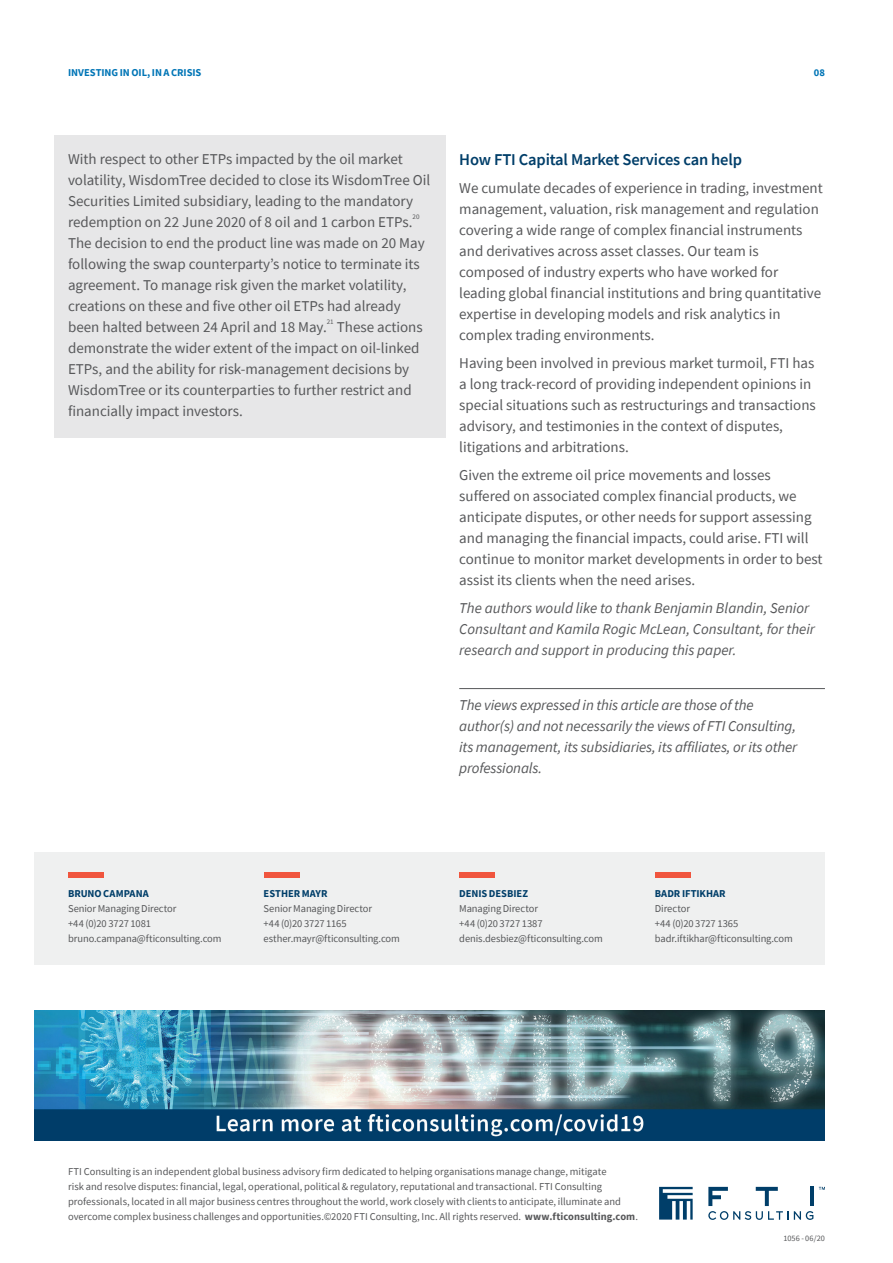
<style>
.page{position:relative;width:893px;height:1263px;background:#fff}
.page>*{position:absolute;margin:0;border:0;box-sizing:border-box;transform-origin:0 0}
._2nd_Level_Subhead{font:600 16.5px "Source Sans Pro";letter-spacing:-.01em;color:#003e69}
.Body_Copy{font:15px/21px "Source Sans Pro";color:#57585a}
.Disclaimer{font:italic 15px/21px "Source Sans Pro";letter-spacing:-.01em;color:#57585a}
.Body_Copy-2{font:italic 15px/21px "Source Sans Pro";color:#57585a}
.Bio_details{font:10.5px/15px "Source Sans Pro";color:#57585a}
.Bio_Name{font:700 10.5px "Source Sans Pro";letter-spacing:-.005em;color:#003e69}
.t1{font:700 10.5px "Source Sans Pro";letter-spacing:.005em;color:#0075b6}
.t2{font:8.25px "Source Sans Pro";letter-spacing:.015em;color:#57585a}
.Body_Copy-3{font:7.05px "Source Sans Pro";color:#57585a}
.s1{font-weight:700}
</style>
<div class="page">
<svg style="left:659px;top:1187px;width:34px;height:32px"></svg>
<svg style="left:819px;top:1187px;width:6px;height:3px"></svg>
<hr style="left:810px;top:1187px;width:4px;height:19px;background:#003e69">
<svg style="left:708px;top:1187px;width:105px;height:33px"></svg>
<img style="left:34px;top:1010px;width:791px;height:131px">
<div style="left:54px;top:136px;width:391px;height:302px;background:#e7e7e8"></div>
<div style="left:34px;top:852px;width:791px;height:112px;background:#eff0f0"></div>
<div style="left:68px;top:873px;width:36px;height:5px;background:#f0553e"></div>
<div style="left:264px;top:873px;width:35px;height:5px;background:#f0553e"></div>
<div style="left:459px;top:873px;width:36px;height:5px;background:#f0553e"></div>
<div style="left:655px;top:873px;width:36px;height:5px;background:#f0553e"></div>
<hr style="left:459px;top:688px;width:366px;height:1px;background:#57585a">
<p class="t1" style="left:68px;top:65px;width:135px">INVESTI NG IN OIL, IN ACRISIS</p>
<p class="t1" style="left:814px;top:65px;width:13px">08</p>
<p class="Body_Copy" style="left:68px;top:149px;width:364px">With respect to other ETPs impacted by the oil market volatility, WisdomTree decided to close its WisdomTree Oil Securities Limited subsidiary, leading to the mandatory redemption on 22 June 2020 of 8 oil and 1 carbon ETPs.</p>
<p class="Body_Copy-3" style="left:413px;top:212px;width:8px">20</p>
<p class="Body_Copy" style="left:68px;top:233px;width:358px">The decision to end the product line was made on 20 May following the swap counterparty’s notice to terminate its agreement. To manage risk given the market volatility, creations on these and five other oil ETPs had already been halted between 24 April and 18 May.</p>
<p class="Body_Copy-3" style="left:327px;top:317px;width:8px">21</p>
<p class="Body_Copy" style="left:68px;top:317px;width:356px;text-indent:269px">These actions demonstrate the wider extent of the impact on oil-linked ETPs, and the ability for risk-management decisions by WisdomTree or its counterparties to further restrict and financially impact investors.</p>
<p class="_2nd_Level_Subhead" style="left:459px;top:149px;width:284px">How FTI Capital Market Services can help</p>
<p class="Body_Copy" style="left:459px;top:178px;width:365px">We cumulate decades of experience in trading, investment management, valuation, risk management and regulation covering a wide range of complex financial instruments and derivatives across asset classes. Our team is composed of industry experts who have worked for leading global financial institutions and bring quantitative expertise in developing models and risk analytics in complex trading environments.</p>
<p class="Body_Copy" style="left:459px;top:352px;width:358px">Having been involved in previous market turmoil, FTI has a long track-record of providing independent opinions in special situations such as restructurings and transactions advisory, and testimonies in the context of disputes, litigations and arbitrations.</p>
<p class="Body_Copy" style="left:459px;top:464px;width:365px">Given the extreme oil price movements and losses suffered on associated complex financial products, we anticipate disputes, or other needs for support assessing and managing the financial impacts, could arise. FTI will continue to monitor market developments in order to best assist its clients when the need arises.</p>
<p class="Body_Copy-2" style="left:459px;top:597px;width:357px">The authors would like to thank Benjamin Blandin, Senior<br>Consultant and Kamila Rogic McLean, Consultant, for their research and support in producing this paper.</p>
<p class="Disclaimer" style="left:459px;top:694px;width:339px">The views expressed in this article are those of the author(s) and not necessarily the views of FTI Consulting, its management, its subsidiaries, its affiliates, or its other professionals.</p>
<p class="Bio_Name" style="left:68px;top:887px;width:82px">BRUNO CAMPANA</p>
<p class="Bio_details" style="left:68px;top:901px;width:110px">Senior Managing Director</p>
<p class="Bio_details" style="left:68px;top:916px;width:85px">+44 (0)20 3727 1081</p>
<p class="Bio_details" style="left:68px;top:931px;width:155px">bruno.campana@fticonsulting.com</p>
<p class="Bio_Name" style="left:264px;top:887px;width:65px">ESTHER MAYR</p>
<p class="Bio_details" style="left:264px;top:901px;width:110px">Senior Managing Director</p>
<p class="Bio_details" style="left:264px;top:916px;width:84px">+44 (0)20 3727 1165</p>
<p class="Bio_details" style="left:264px;top:931px;width:138px">esther.mayr@fticonsulting.com</p>
<p class="Bio_Name" style="left:459px;top:887px;width:70px">DENIS DESBIEZ</p>
<p class="Bio_details" style="left:459px;top:901px;width:80px">Managing Director</p>
<p class="Bio_details" style="left:459px;top:916px;width:85px">+44 (0)20 3727 1387</p>
<p class="Bio_details" style="left:459px;top:931px;width:145px">denis.desbiez@fticonsulting.com</p>
<p class="Bio_Name" style="left:655px;top:887px;width:72px">BADR IFTIKHAR</p>
<p class="Bio_details" style="left:655px;top:901px;width:37px">Director</p>
<p class="Bio_details" style="left:655px;top:916px;width:85px">+44 (0)20 3727 1365</p>
<p class="Bio_details" style="left:655px;top:931px;width:140px">badr.iftikhar@fticonsulting.com</p>
<p class="Bio_details" style="left:68px;top:1164px;width:571px">FTI Consulting is an independent global business advisory firm dedicated to helping organisations manage change, mitigate<br>risk and resolve disputes: financial, legal, operational, political &amp; regulatory, reputational and transactional. FTI Consulting professionals, located in all major business centres throughout the world, work closely with clients to anticipate, illuminate and overcome complex business challenges and opportunities.©2020 FTI Consulting, Inc. All rights reserved. <span class="s1">WWW.FTICONSULTING.COM</span>.</p>
<p class="t2" style="left:783px;top:1233px;width:43px">1056 - 06/20</p>
</div>
